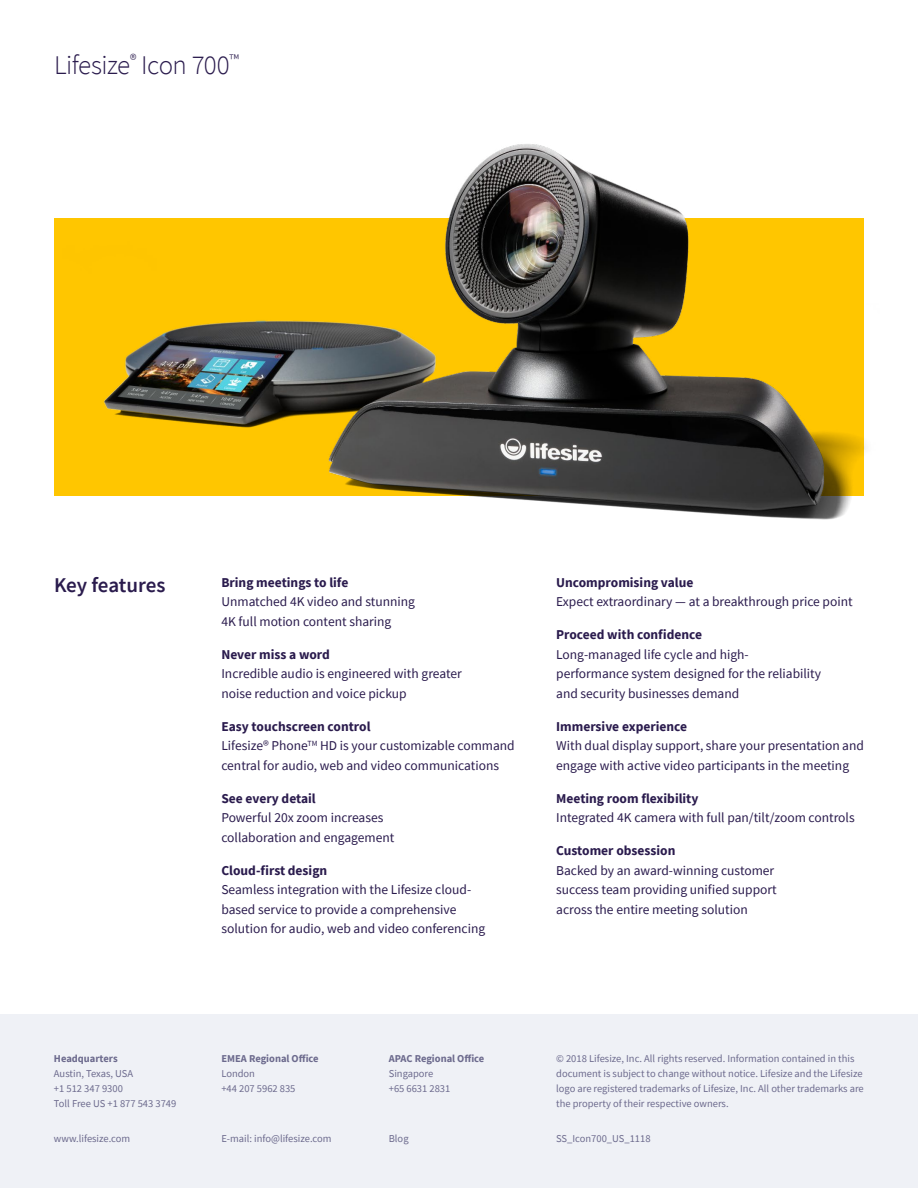
<style>
.page{position:relative;width:918px;height:1188px;background:#fff}
.page>*{position:absolute;margin:0;border:0;box-sizing:border-box;transform-origin:0 0}
.t1{font:300 27px "Source Sans Pro";letter-spacing:-.02em;color:#2a1b4d}
.t2{font:600 21px "Source Sans Pro";letter-spacing:-.01em;color:#2a1b4d}
.t3{font:13.5px/19.5px "Source Sans Pro";color:#2a1b4d}
.t4{font:700 13.5px "Source Sans Pro";color:#2a1b4d}
.t5{font:10.5px/15px "Source Sans Pro";color:#6c6a8d}
.t6{font:700 10.5px "Source Sans Pro";color:#6c6a8d}
.s1{font-weight:700}
</style>
<div class="page">
<div style="left:0;top:1014px;width:918px;height:174px;background:#eff1f6"></div>
<img style="left:63px;top:144px;width:802px;height:376px">
<h1 class="t1" style="left:54px;top:49px;width:186px">Lifesize<sup>®</sup> Icon 700<sup>™</sup></h1>
<h2 class="t2" style="left:54px;top:572px;width:113px">Key features</h2>
<p class="t4" style="left:221px;top:573px;width:128px">Bring meetings to life</p>
<p class="t3" style="left:221px;top:592px;width:195px">Unmatched 4K video and stunning<br>4K full motion content sharing</p>
<p class="t4" style="left:221px;top:645px;width:110px">Never miss a word</p>
<p class="t3" style="left:221px;top:664px;width:242px">Incredible audio is engineered with greater noise reduction and voice pickup</p>
<p class="t3" style="left:221px;top:716px;width:295px"><span class="s1">Easy touchscreen control<br></span>Lifesize® Phone<sup>TM</sup> HD is your customizable command central for audio, web and video communications</p>
<p class="t4" style="left:221px;top:789px;width:96px">See every detail</p>
<p class="t3" style="left:221px;top:808px;width:174px">Powerful 20x zoom increases collaboration and engagement</p>
<p class="t4" style="left:221px;top:861px;width:107px">Cloud-first design</p>
<p class="t3" style="left:221px;top:880px;width:265px">Seamless integration with the Lifesize cloud&shy;based service to provide a comprehensive solution for audio, web and video conferencing</p>
<p class="t4" style="left:556px;top:573px;width:139px">Uncompromising value</p>
<p class="t3" style="left:556px;top:592px;width:298px">Expect extraordinary — at a breakthrough price point</p>
<p class="t4" style="left:556px;top:626px;width:147px">Proceed with confidence</p>
<p class="t3" style="left:556px;top:644px;width:266px">Long-managed life cycle and high&shy;performance system designed for the reliability and security businesses demand</p>
<p class="t4" style="left:556px;top:717px;width:132px">Immersive experience</p>
<p class="t3" style="left:556px;top:736px;width:309px">With dual display support, share your presentation and engage with active video participants in the meeting</p>
<p class="t4" style="left:556px;top:789px;width:144px">Meeting room flexibility</p>
<p class="t3" style="left:556px;top:808px;width:300px">Integrated 4K camera with full pan/tilt/zoom controls</p>
<p class="t4" style="left:556px;top:842px;width:121px">Customer obsession</p>
<p class="t3" style="left:556px;top:860px;width:222px">Backed by an award-winning customer success team providing unified support across the entire meeting solution</p>
<p class="t6" style="left:54px;top:1051px;width:65px">Headquarters</p>
<p class="t5" style="left:54px;top:1066px;width:124px">Austin, Texas, USA<br>+1 512 347 9300<br>Toll Free US +1 877 543 3749</p>
<p class="t6" style="left:221px;top:1051px;width:99px">EMEA Regional Office</p>
<p class="t5" style="left:221px;top:1066px;width:76px">London<br>+44 207 5962 835</p>
<p class="t6" style="left:389px;top:1051px;width:97px">APAC Regional Office</p>
<p class="t5" style="left:389px;top:1066px;width:63px">Singapore +65 6631 2831</p>
<p class="t5" style="left:54px;top:1131px;width:78px">www.lifesize.com</p>
<p class="t5" style="left:221px;top:1131px;width:112px">E-mail: info@lifesize.com</p>
<p class="t5" style="left:389px;top:1131px;width:21px">Blog</p>
<p class="t5" style="left:556px;top:1051px;width:309px">© 2018 Lifesize, Inc. All rights reserved. Information contained in this document is subject to change without notice. Lifesize and the Lifesize logo are registered trademarks of Lifesize, Inc. All other trademarks are the property of their respective owners.</p>
<p class="t5" style="left:556px;top:1131px;width:96px">SS_Icon700_US_1118</p>
</div>
